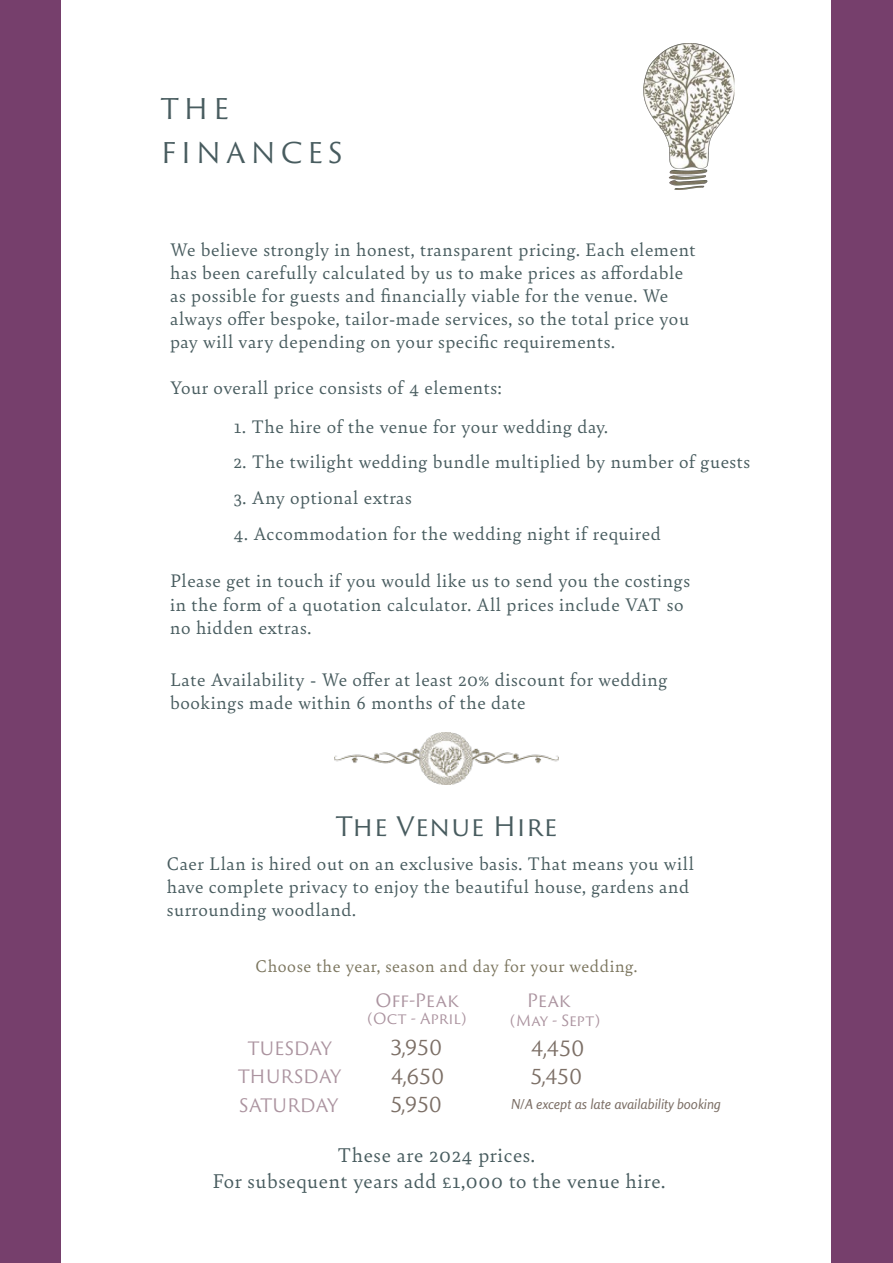
<style>
.page{position:relative;width:893px;height:1263px;background:#fff}
.page>*{position:absolute;margin:0;border:0;box-sizing:border-box;transform-origin:0 0}
.t1{font:27.9px/43.8px "Trajan Sans Pro";letter-spacing:.165em;color:#485c5f}
.t2{font:26.25px "Trajan Sans Pro";letter-spacing:.02em;color:#485c5f}
.t3{font:21.15px/26px "Bely";letter-spacing:.03em;color:#485c5f;text-align:center}
.t4{font:20.55px "Trajan Sans Pro";color:#7c6f66}
.t5{font:20.25px "Trajan Sans Pro";color:#7c6f66}
.t6{font:20.1px "Trajan Sans Pro";letter-spacing:.005em;color:#7c6f66}
.t7{font:19.35px/23.1px "Bely";letter-spacing:.03em;color:#485c5f}
.t8{font:18.15px "Trajan Sans Pro";letter-spacing:-.015em;color:#ab939f}
.t9{font:18px "Bely";letter-spacing:.03em;color:#7c765f}
.t10{font:18px/27.9px "Trajan Sans Pro";letter-spacing:-.01em;color:#ab939f;text-align:center}
.t11{font:15px "Trajan Sans Pro";color:#ab939f}
.t12{font:italic 13.8px "Rosario";color:#7c6f66}
</style>
<div class="page">
<div style="left:830px;top:0;width:62px;height:1263px;background:#763f6c"></div>
<div style="left:0;top:0;width:60px;height:1263px;background:#763f6c"></div>
<img style="left:643px;top:43px;width:91px;height:146px">
<img style="left:334px;top:732px;width:224px;height:53px">
<h1 class="t1" style="left:161px;top:87px;width:183px">THE<br>FINANCES</h1>
<p class="t7" style="left:170px;top:237px;width:527px">We believe strongly in honest, transparent pricing. Each element has been carefully calculated by us to make prices as affordable as possible for guests and financially viable for the venue. We always offer bespoke, tailor-made services, so the total price you pay will vary depending on your specific requirements.</p>
<p class="t7" style="left:170px;top:374px;width:333px">Your overall price consists of 4 elements:</p>
<p class="t7" style="left:233px;top:414px;width:376px">1. The hire of the venue for your wedding day.</p>
<p class="t7" style="left:233px;top:449px;width:518px">2. The twilight wedding bundle multiplied by number of guests</p>
<p class="t7" style="left:233px;top:485px;width:180px">3. Any optional extras</p>
<p class="t7" style="left:233px;top:520px;width:429px">4. Accommodation for the wedding night if required</p>
<p class="t7" style="left:170px;top:568px;width:521px">Please get in touch if you would like us to send you the costings in the form of a quotation calculator. All prices include VAT so no hidden extras.</p>
<p class="t7" style="left:170px;top:667px;width:498px">Late Availability - We offer at least 20% discount for wedding bookings made within 6 months of the date</p>
<h2 class="t2" style="left:336px;top:808px;width:223px">The Venue Hire</h2>
<p class="t7" style="left:167px;top:851px;width:528px">Caer Llan is hired out on an exclusive basis. That means you will have complete privacy to enjoy the beautiful house, gardens and surrounding woodland.</p>
<p class="t9" style="left:255px;top:953px;width:383px">Choose the year, season and day for your wedding.</p>
<p class="t10" style="left:375px;top:987px;width:85px">Off-Peak</p>
<p class="t10" style="left:527px;top:987px;width:45px">Peak</p>
<p class="t11" style="left:367px;top:1008px;width:101px">(Oct - April)</p>
<p class="t11" style="left:510px;top:1010px;width:92px">(May - Sept)</p>
<p class="t10" style="left:238px;top:1034px;width:105px">TUESDAY<br>THURSDAY</p>
<p class="t6" style="left:390px;top:1034px;width:53px">3,950</p>
<p class="t4" style="left:531px;top:1034px;width:55px">4,450</p>
<p class="t5" style="left:390px;top:1062px;width:55px">4,650</p>
<p class="t6" style="left:531px;top:1062px;width:53px">5,450</p>
<p class="t8" style="left:239px;top:1092px;width:101px">SATURDAY</p>
<p class="t6" style="left:390px;top:1091px;width:53px">5,950</p>
<p class="t12" style="left:511px;top:1095px;width:211px">N/A except as late availability booking</p>
<p class="t3" style="left:212px;top:1141px;width:454px">These are 2024 prices.<br>For subsequent years add £1,000 to the venue hire.</p>
</div>
